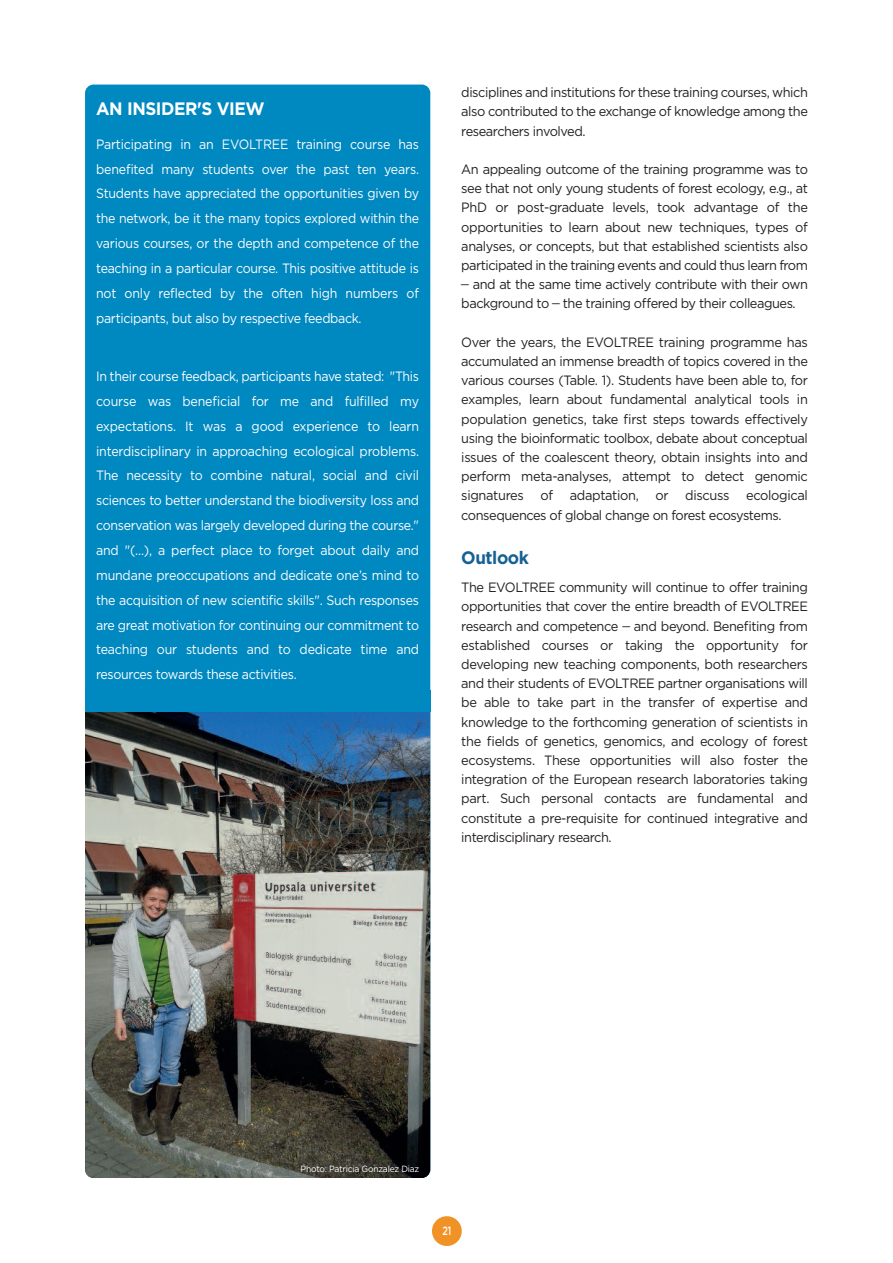
<style>
.page{position:relative;width:893px;height:1263px;background:#fff}
.page>*{position:absolute;margin:0;border:0;box-sizing:border-box;transform-origin:0 0}
.t1{font:700 18px "Gotham";letter-spacing:-.025em;color:#fff;scale:.95 1}
.t2{font:700 18px "Gotham";letter-spacing:-.025em;color:#156194;scale:.95 1}
.t3{font:13.5px/19.2px "Gotham";letter-spacing:-.035em;color:#231f20;text-align:justify;scale:.95 1}
.t4{font:13.5px/24.9px "Gotham";letter-spacing:-.025em;color:#fff;text-align:justify;scale:.92 1}
.t5{font:500 12px "Gotham";color:#fff;scale:.75 1}
.t6{font:9px "Gotham";letter-spacing:-.025em;color:#fff;scale:.95 1}
</style>
<div class="page">
<div style="left:432px;top:1216px;width:30px;height:30px;background:#f09226;border-radius:50%"></div>
<div style="left:85px;top:85px;width:345px;height:1093px;background:#0088c0;border-radius:9px"></div>
<img style="left:85px;top:699px;width:345px;height:479px;border-radius:9px">
<div style="left:85px;top:690px;width:345px;height:22px;background:#0088c0"></div>
<h1 class="t1" style="left:96px;top:103px;width:179px">AN INSIDER'S VIEW</h1>
<p class="t4" style="left:96px;top:133px;width:352px">Participating in an EVOLTREE training course has benefited many students over the past ten years.<br>Students have appreciated the opportunities given by the network, be it the many topics explored within the various courses, or the depth and competence of the teaching in a particular course. This positive attitude is not only reflected by the often high numbers of participants, but also by respective feedback.</p>
<p class="t4" style="left:96px;top:365px;width:352px">In their course feedback, participants have stated: "This course was beneficial for me and fulfilled my expectations. It was a good experience to learn interdisciplinary in approaching ecological problems.<br>The necessity to combine natural, social and civil sciences to better understand the biodiversity loss and conservation was largely developed during the course." and "(...), a perfect place to forget about daily and mundane preoccupations and dedicate one’s mind to the acquisition of new scientific skills". Such responses are great motivation for continuing our commitment to teaching our students and to dedicate time and resources towards these activities.</p>
<p class="t3" style="left:461px;top:84px;width:366px">disciplines and institutions for these training courses, which also contributed to the exchange of knowledge among the researchers involved.</p>
<p class="t3" style="left:461px;top:161px;width:366px">An appealing outcome of the training programme was to see that not only young students of forest ecology, e.g., at PhD or post-graduate levels, took advantage of the opportunities to learn about new techniques, types of analyses, or concepts, but that established scientists also participated in the training events and could thus learn from _ and at the same time actively contribute with their own background to _ the training offered by their colleagues.</p>
<p class="t3" style="left:461px;top:334px;width:366px">Over the years, the EVOLTREE training programme has accumulated an immense breadth of topics covered in the various courses (Table. 1). Students have been able to, for examples, learn about fundamental analytical tools in population genetics, take first steps towards effectively using the bioinformatic toolbox, debate about conceptual issues of the coalescent theory, obtain insights into and perform meta-analyses, attempt to detect genomic signatures of adaptation, or discuss ecological consequences of global change on forest ecosystems.</p>
<h1 class="t2" style="left:461px;top:552px;width:73px">Outlook</h1>
<p class="t3" style="left:461px;top:579px;width:366px">The EVOLTREE community will continue to offer training opportunities that cover the entire breadth of EVOLTREE research and competence _ and beyond. Benefiting from established courses or taking the opportunity for developing new teaching components, both researchers and their students of EVOLTREE partner organisations will be able to take part in the transfer of expertise and knowledge to the forthcoming generation of scientists in the fields of genetics, genomics, and ecology of forest ecosystems. These opportunities will also foster the integration of the European research laboratories taking part. Such personal contacts are fundamental and constitute a pre-requisite for continued integrative and interdisciplinary research.</p>
<p class="t6" style="left:301px;top:1166px;width:127px">Photo: Patricia Gonzalez Diaz</p>
<p class="t5" style="left:442px;top:1226px;width:14px">21</p>
</div>
